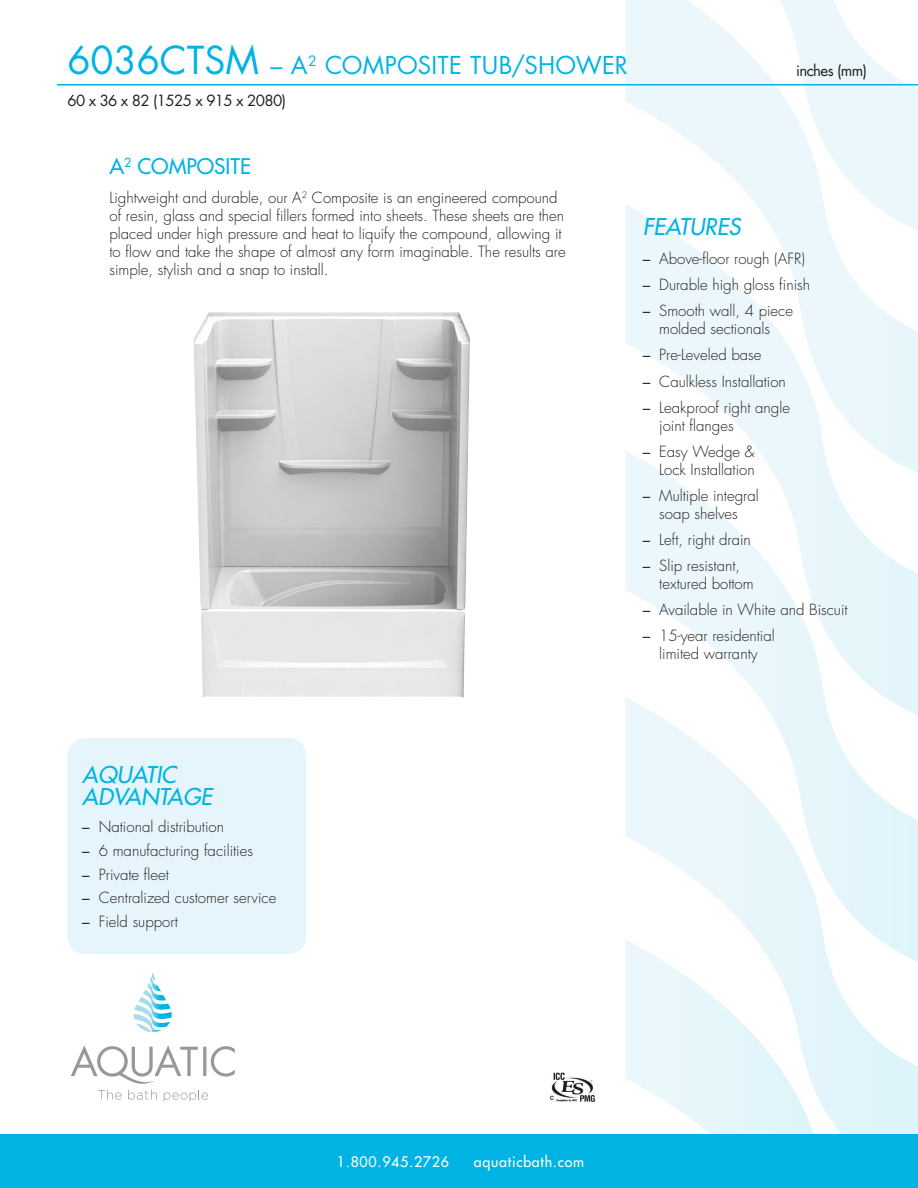
<style>
.page{position:relative;width:918px;height:1188px;background:#fff}
.page>*{position:absolute;margin:0;border:0;box-sizing:border-box;transform-origin:0 0}
.Tub_Name{font:37.5px "Futura";color:#00b3e3}
.Tub_Name-2{font:24px "Futura";letter-spacing:.01em;color:#00b3e3}
.FEATURES{font:italic 22.5px/22.5px "Futura";color:#00b3e3}
.FEATURES-2{font:21px "Futura";color:#00b3e3}
.blurb{font:300 15px/18px "Futura";color:#231f20;text-align:center}
.Black_Model_Specs{font:15px "Futura";letter-spacing:-.04em;color:#231f20}
.t1{font:14.25px "Futura";letter-spacing:.05em;color:#fff}
.s1{font-size:24px}
.s2{font-weight:400}
</style>
<div class="page">
<svg style="left:626px;top:0;width:146px;height:204px"></svg>
<svg style="left:626px;top:204px;width:292px;height:246px"></svg>
<svg style="left:626px;top:450px;width:292px;height:247px"></svg>
<svg style="left:626px;top:697px;width:292px;height:437px"></svg>
<svg style="left:626px;top:939px;width:203px;height:195px"></svg>
<svg style="left:772px;top:0;width:146px;height:238px"></svg>
<div style="left:0;top:1134px;width:918px;height:54px;background:#00b3e3"></div>
<svg style="left:71px;top:1045px;width:164px;height:39px"></svg>
<svg style="left:133px;top:973px;width:39px;height:59px"></svg>
<svg style="left:98px;top:1090px;width:23px;height:10px"></svg>
<svg style="left:128px;top:1090px;width:29px;height:10px"></svg>
<svg style="left:164px;top:1090px;width:44px;height:12px"></svg>
<hr style="left:57px;top:84px;width:861px;height:2px;background:#00b3e3">
<div style="left:68px;top:738px;width:238px;height:216px;background:#e5f5fb;border-radius:18px"></div>
<img style="left:550px;top:1072px;width:45px;height:30px">
<img style="left:193px;top:312px;width:277px;height:386px">
<p class="Tub_Name" style="left:68px;top:35px;width:242px">6036CTSM <span class="s1">– A</span></p>
<p class="Tub_Name-2" style="left:308px;top:49px;width:321px"><sup>2</sup> COMPOSITE TUB/SHOWER</p>
<p class="Black_Model_Specs" style="left:68px;top:90px;width:220px">60 x 36 x 82 (1525 x 915 x 2080)</p>
<p class="Black_Model_Specs" style="left:796px;top:60px;width:72px">inches (mm)</p>
<p class="FEATURES-2" style="left:110px;top:152px;width:143px">A<sup>2</sup> COMPOSITE</p>
<p class="blurb" style="left:110px;top:188px;width:458px;text-align:left">Lightweight and durable, our A<sup>2</sup> Composite is an engineered compound of resin, glass and special fillers formed into sheets. These sheets are then placed under high pressure and heat to liquify the compound, allowing it to flow and take the shape of almost any form imaginable. The results are simple, stylish and a snap to install.</p>
<p class="FEATURES" style="left:643px;top:216px;width:99px">FEATURES</p>
<p class="blurb" style="left:643px;top:250px;width:164px"><span class="s2">–</span> Above-floor rough (AFR)</p>
<p class="blurb" style="left:643px;top:276px;width:169px"><span class="s2">–</span> Durable high gloss finish</p>
<p class="blurb" style="left:643px;top:302px;width:152px"><span class="s2">–</span> Smooth wall, 4 piece molded sectionals</p>
<p class="blurb" style="left:643px;top:346px;width:120px"><span class="s2">–</span> Pre-Leveled base</p>
<p class="blurb" style="left:643px;top:372px;width:145px"><span class="s2">–</span> Caulkless Installation</p>
<p class="blurb" style="left:659px;top:398px;width:132px;text-align:left;text-indent:-16px"><span class="s2">–</span> Leakproof right angle joint flanges</p>
<p class="blurb" style="left:643px;top:442px;width:114px;text-align:right"><span class="s2">–</span> Easy Wedge &amp;<br>Lock Installation</p>
<p class="blurb" style="left:643px;top:487px;width:118px"><span class="s2">–</span> Multiple integral soap shelves</p>
<p class="blurb" style="left:643px;top:531px;width:110px"><span class="s2">–</span> Left, right drain</p>
<p class="blurb" style="left:659px;top:557px;width:96px;text-align:left;text-indent:-16px"><span class="s2">–</span> Slip resistant, textured bottom</p>
<p class="blurb" style="left:643px;top:601px;width:206px"><span class="s2">–</span> Available in White and Biscuit</p>
<p class="blurb" style="left:643px;top:627px;width:134px"><span class="s2">–</span> 15-year residential limited warranty</p>
<p class="FEATURES" style="left:82px;top:763px;width:131px">AQUATIC<br>ADVANTAGE</p>
<p class="blurb" style="left:82px;top:818px;width:143px"><span class="s2">–</span> National distribution</p>
<p class="blurb" style="left:82px;top:841px;width:172px"><span class="s2">–</span> 6 manufacturing facilities</p>
<p class="blurb" style="left:82px;top:865px;width:88px"><span class="s2">–</span> Private fleet</p>
<p class="blurb" style="left:82px;top:889px;width:196px"><span class="s2">–</span> Centralized customer service</p>
<p class="blurb" style="left:82px;top:913px;width:97px"><span class="s2">–</span> Field support</p>
<p class="t1" style="left:337px;top:1153px;width:114px">1.800.945.2726</p>
<p class="t1" style="left:474px;top:1153px;width:112px">aquaticbath.com</p>
</div>
